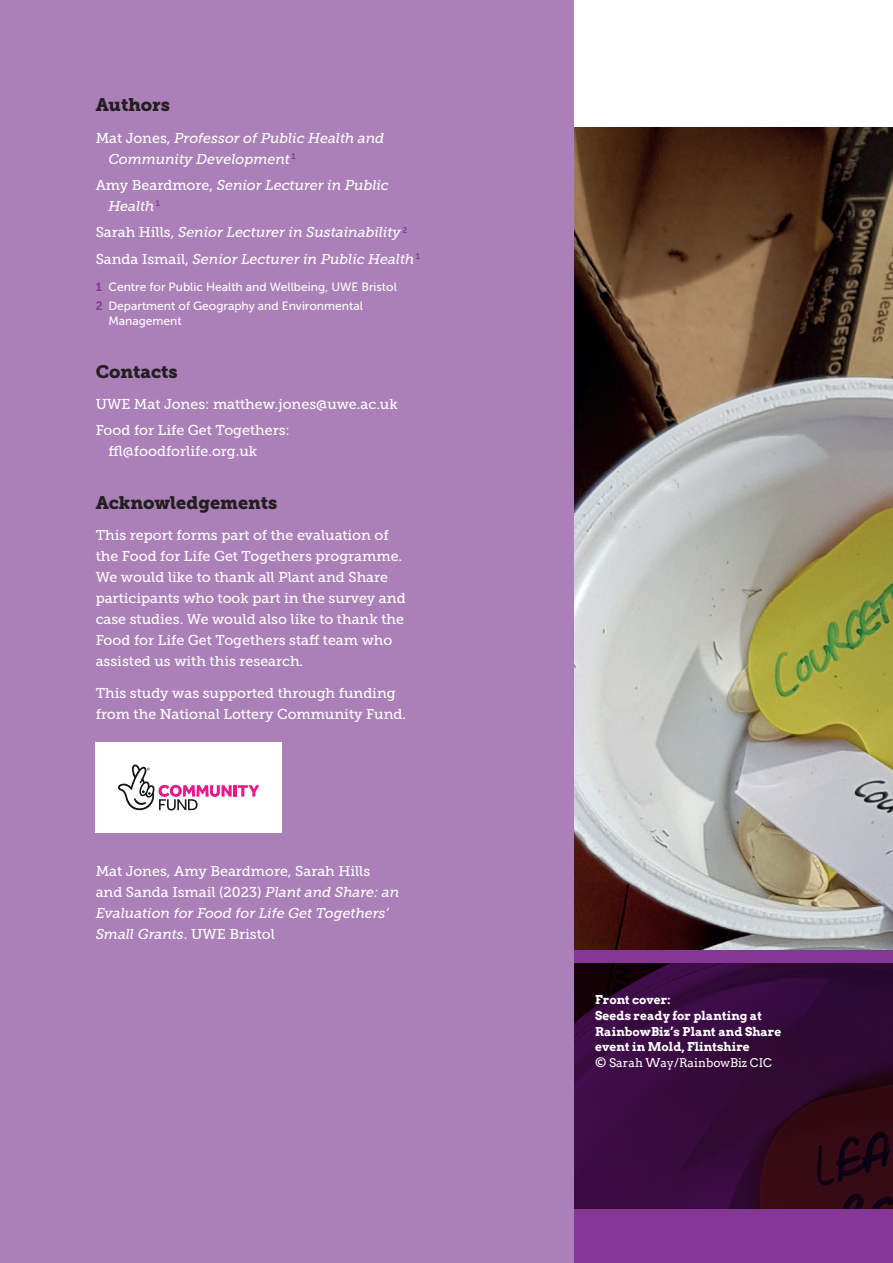
<style>
.page{position:relative;width:893px;height:1263px;background:#fff}
.page>*{position:absolute;margin:0;border:0;box-sizing:border-box;transform-origin:0 0}
.back_cover_head{font:18px "Museo Slab 900";color:#231f20}
.back_cover{font:14.25px/21px "Museo Slab 500";color:#fff}
.back_cover-2{font:italic 14.25px/21px "Museo Slab 500";color:#fff}
.quote_attribution{font:12px/15px "Museo Sans 500";color:#fff}
.t1{font:700 12px/15.8px "Arvo";color:#fff}
.t2{font:12px "Arvo";color:#fff}
.s1{font-style:normal}
.s2{font-family:"Museo Sans 700";color:#853795}
</style>
<div class="page">
<img style="left:574px;top:128px;width:319px;height:822px">
<div style="left:0;top:0;width:574px;height:1263px;background:#ab7fb8"></div>
<div style="left:96px;top:742px;width:186px;height:90px;background:#fff"></div>
<svg style="left:118px;top:764px;width:141px;height:46px"></svg>
<svg style="left:574px;top:963px;width:319px;height:247px;background:#330a33"></svg>
<div style="left:574px;top:950px;width:319px;height:13px;background:#853795"></div>
<div style="left:574px;top:1210px;width:319px;height:53px;background:#853795"></div>
<p class="back_cover_head" style="left:96px;top:95px;width:76px">Authors</p>
<p class="back_cover-2" style="left:108px;top:128px;width:277px;text-indent:-13px"><span class="s1">Mat Jones,</span> Professor of Public Health and<br>Community Development <sup>1</sup></p>
<p class="back_cover-2" style="left:108px;top:175px;width:282px;text-indent:-13px"><span class="s1">Amy Beardmore,</span> Senior Lecturer in Public<br>Health <sup>1</sup></p>
<p class="back_cover-2" style="left:96px;top:222px;width:313px"><span class="s1">Sarah Hills,</span> Senior Lecturer in Sustainability <sup>2</sup></p>
<p class="back_cover-2" style="left:96px;top:248px;width:326px"><span class="s1">Sanda Ismail,</span> Senior Lecturer in Public Health <sup>1</sup></p>
<p class="quote_attribution" style="left:96px;top:280px;width:303px"><span class="s2">1</span> Centre for Public Health and Wellbeing, UWE Bristol</p>
<p class="quote_attribution" style="left:108px;top:298px;width:256px;text-indent:-13px"><span class="s2">2</span> Department of Geography and Environmental<br>Management</p>
<p class="back_cover_head" style="left:96px;top:361px;width:84px">Contacts</p>
<p class="back_cover" style="left:96px;top:394px;width:304px">UWE Mat Jones: matthew.jones@uwe.ac.uk</p>
<p class="back_cover" style="left:108px;top:420px;width:183px;text-indent:-13px">Food for Life Get Togethers: ffl@foodforlife.org.uk</p>
<p class="back_cover_head" style="left:96px;top:492px;width:183px">Acknowledgements</p>
<p class="back_cover" style="left:96px;top:525px;width:311px">This report forms part of the evaluation of the Food for Life Get Togethers programme.<br>We would like to thank all Plant and Share participants who took part in the survey and case studies. We would also like to thank the Food for Life Get Togethers staff team who assisted us with this research.</p>
<p class="back_cover" style="left:96px;top:682px;width:312px">This study was supported through funding from the National Lottery Community Fund.</p>
<p class="back_cover-2" style="left:96px;top:861px;width:305px"><span class="s1">Mat Jones, Amy Beardmore, Sarah Hills and Sanda Ismail (2023)</span> Plant and Share: an Evaluation for Food for Life Get Togethers’ Small Grants<span class="s1">. UWE Bristol</span></p>
<p class="t1" style="left:595px;top:992px;width:188px">Front cover:<br>Seeds ready for planting at<br>RainbowBiz’s Plant and Share event in Mold, Flintshire</p>
<p class="t2" style="left:595px;top:1056px;width:178px">© Sarah Way/RainbowBiz CIC</p>
</div>
